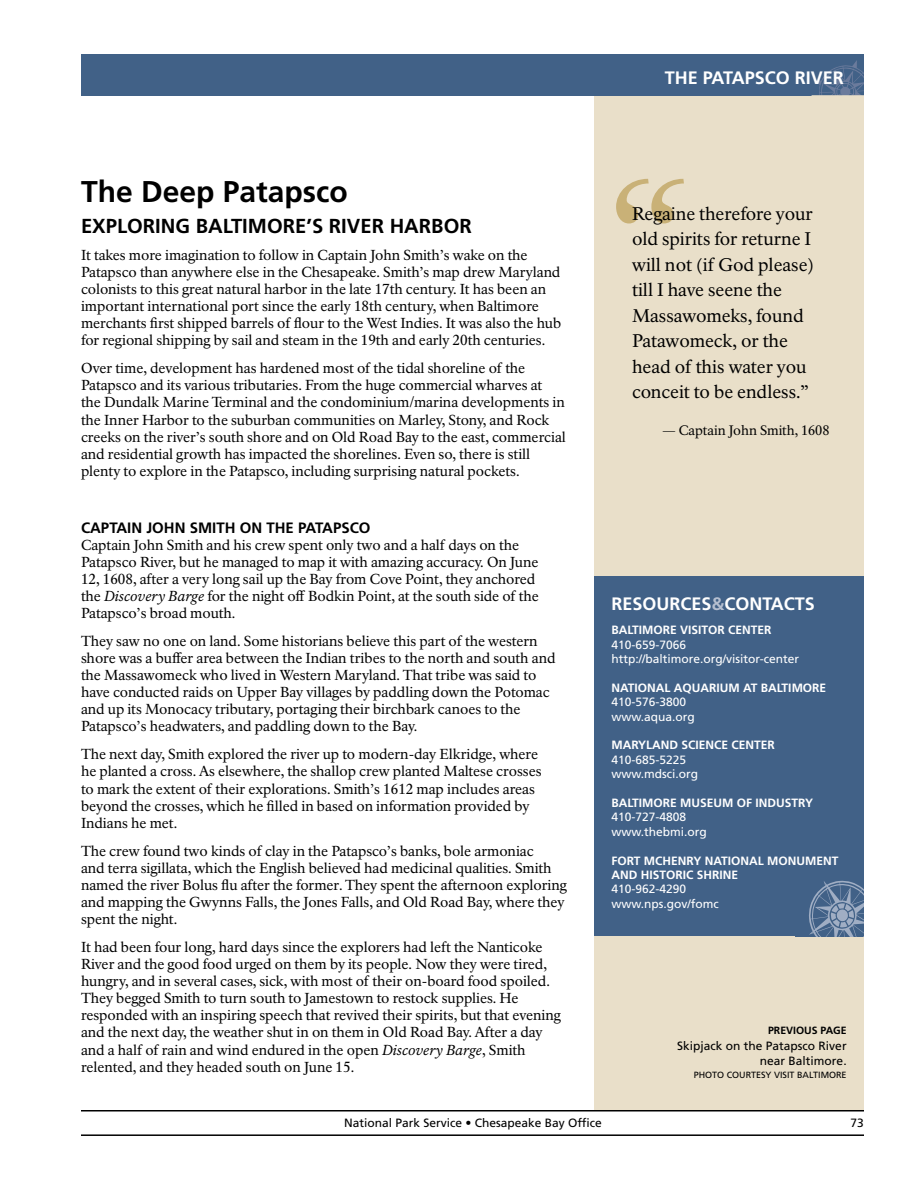
<style>
.page{position:relative;width:918px;height:1188px;background:#fff}
.page>*{position:absolute;margin:0;border:0;box-sizing:border-box;transform-origin:0 0}
.t1{font:700 30px "Frutiger LT Std";color:#000}
.t2{font:700 20.25px "Frutiger LT Std";color:#000}
.t3{font:18px/25.5px "NPS Rawlinson OT";letter-spacing:-.005em;color:#000}
.t4{font:700 18px "Frutiger LT Std";color:#fff}
.t5{font:700 15px "Frutiger LT Std";color:#000}
.t6{font:14.25px/17.1px "NPS Rawlinson OT";letter-spacing:-.005em;color:#000}
.t7{font:13.5px "NPS Rawlinson OT";color:#000}
.t8{font:12px/14.4px "Frutiger LT Std";color:#fff}
.t9{font:700 12px "Frutiger LT Std";color:#fff}
.t10{font:12px/14.4px "Frutiger LT Std";color:#000;text-align:right}
.t11{font:700 10.5px "Frutiger LT Std";color:#000}
.t12{font:9px "Frutiger LT Std";color:#000}
.s1{font-style:italic}
.s2{color:#b5bfd0}
</style>
<div class="page">
<div style="left:594px;top:93px;width:270px;height:1017px;background:#e9dfc9"></div>
<hr style="left:81px;top:1134px;width:783px;height:2px;background:#000">
<div style="left:81px;top:54px;width:783px;height:41px;background:#416187"></div>
<svg style="left:814px;top:60px;width:50px;height:35px"></svg>
<hr style="left:81px;top:1110px;width:783px;height:2px;background:#000">
<div style="left:812px;top:95px;width:52px;height:33px;background:#e9dfc9;border:2px solid #e9dfc9"></div>
<svg style="left:616px;top:179px;width:68px;height:44px"></svg>
<div style="left:594px;top:577px;width:270px;height:359px;background:#416187"></div>
<svg style="left:809px;top:881px;width:55px;height:55px"></svg>
<h1 class="t1" style="left:81px;top:174px;width:268px">THE DEEP PATAPSCO</h1>
<h2 class="t2" style="left:81px;top:214px;width:13px">EXPLORIN</h2>
<h2 class="t2" style="left:176px;top:214px;width:298px">G BALTIMORE’S RIVER HARBOR</h2>
<p class="t6" style="left:81px;top:246px;width:482px">It takes more imagination to follow in Captain John Smith’s wake on the Patapsco than anywhere else in the Chesapeake. Smith’s map drew Maryland colonists to this great natural harbor in the late 17th century. It has been an important international port since the early 18th century, when Baltimore merchants first shipped barrels of flour to the West Indies. It was also the hub for regional shipping by sail and steam in the 19th and early 20th centuries.</p>
<p class="t6" style="left:81px;top:360px;width:486px">Over time, development has hardened most of the tidal shoreline of the Patapsco and its various tributaries. From the huge commercial wharves at the Dundalk Marine Terminal and the condominium/marina developments in the Inner Harbor to the suburban communities on Marley, Stony, and Rock creeks on the river’s south shore and on Old Road Bay to the east, commercial and residential growth has impacted the shorelines. Even so, there is still plenty to explore in the Patapsco, including surprising natural pockets.</p>
<p class="t5" style="left:81px;top:518px;width:19px">CAPTAIN</p>
<p class="t5" style="left:146px;top:518px;width:18px">JOHN</p>
<p class="t5" style="left:190px;top:518px;width:19px">SMITH</p>
<p class="t5" style="left:240px;top:518px;width:37px">ON THE</p>
<p class="t5" style="left:298px;top:518px;width:10px">PATAP</p>
<p class="t5" style="left:341px;top:518px;width:29px">SCO</p>
<p class="t6" style="left:81px;top:536px;width:459px">Captain John Smith and his crew spent only two and a half days on the Patapsco River, but he managed to map it with amazing accuracy. On June 12, 1608, after a very long sail up the Bay from Cove Point, they anchored the <span class="s1">Discovery Barge</span> for the night off Bodkin Point, at the south side of the Patapsco’s broad mouth.</p>
<p class="t6" style="left:81px;top:633px;width:476px">They saw no one on land. Some historians believe this part of the western shore was a buffer area between the Indian tribes to the north and south and the Massawomeck who lived in Western Maryland. That tribe was said to have conducted raids on Upper Bay villages by paddling down the Potomac and up its Monocacy tributary, portaging their birchbark canoes to the Patapsco’s headwaters, and paddling down to the Bay.</p>
<p class="t6" style="left:81px;top:746px;width:462px">The next day, Smith explored the river up to modern-day Elkridge, where he planted a cross. As elsewhere, the shallop crew planted Maltese crosses to mark the extent of their explorations. Smith’s 1612 map includes areas beyond the crosses, which he filled in based on information provided by Indians he met.</p>
<p class="t6" style="left:81px;top:842px;width:488px">The crew found two kinds of clay in the Patapsco’s banks, bole armoniac<br>and terra sigillata, which the English believed had medicinal qualities. Smith named the river Bolus flu after the former. They spent the afternoon exploring and mapping the Gwynns Falls, the Jones Falls, and Old Road Bay, where they spent the night.</p>
<p class="t6" style="left:81px;top:939px;width:482px">It had been four long, hard days since the explorers had left the Nanticoke River and the good food urged on them by its people. Now they were tired, hungry, and in several cases, sick, with most of their on-board food spoiled.<br>They begged Smith to turn south to Jamestown to restock supplies. He responded with an inspiring speech that revived their spirits, but that evening and the next day, the weather shut in on them in Old Road Bay. After a day and a half of rain and wind endured in the open <span class="s1">Discovery Barge</span>, Smith relented, and they headed south on June 15.</p>
<p class="t4" style="left:665px;top:67px;width:12px">THE</p>
<p class="t4" style="left:703px;top:67px;width:12px">PATAP</p>
<p class="t4" style="left:755px;top:67px;width:51px">SCO RIVER</p>
<p class="t3" style="left:632px;top:201px;width:184px">Regaine therefore your old spirits for returne I will not (if God please) till I have seene the<br>Massawomeks, found<br>Patawomeck, or the head of this water you conceit to be endless.”</p>
<p class="t7" style="left:662px;top:422px;width:169px">— Captain John Smith, 1608</p>
<p class="t4" style="left:611px;top:593px;width:45px">RESOUR</p>
<p class="t4" style="left:680px;top:593px;width:68px">CES<span class="s2">&amp;</span>CONTA</p>
<p class="t4" style="left:784px;top:593px;width:33px">CTS</p>
<p class="t9" style="left:611px;top:623px;width:162px">BALTIMORE VISITOR CENTER</p>
<p class="t8" style="left:611px;top:637px;width:189px">410-659-7066 http://baltimore.org/visitor-center</p>
<p class="t9" style="left:611px;top:681px;width:216px">NATIONAL AQ UARIUM AT BALTIMORE</p>
<p class="t8" style="left:611px;top:695px;width:85px">410-576-3800 www.aqua.org</p>
<p class="t9" style="left:611px;top:738px;width:165px">MARYLAND SCIENCE CENTER</p>
<p class="t8" style="left:611px;top:752px;width:88px">410-685-5225 www.mdsci.org</p>
<p class="t9" style="left:611px;top:796px;width:203px">BALTIMORE MUSEUM OF INDUSTRY</p>
<p class="t8" style="left:611px;top:810px;width:97px">410-727-4808 www.thebmi.org</p>
<p class="t9" style="left:611px;top:853px;width:9px">FORT</p>
<p class="t9" style="left:644px;top:853px;width:28px">MCHENRY</p>
<p class="t9" style="left:705px;top:853px;width:9px">NATIONAL</p>
<p class="t9" style="left:767px;top:853px;width:10px">MONUMENT</p>
<p class="t9" style="left:611px;top:868px;width:10px">AND</p>
<p class="t9" style="left:641px;top:868px;width:27px">HI STORI</p>
<p class="t9" style="left:686px;top:868px;width:25px">C SHRINE</p>
<p class="t8" style="left:611px;top:882px;width:109px">410-962-4290 www.nps.gov/fomc</p>
<p class="t11" style="left:768px;top:1024px;width:8px">PREVIOU</p>
<p class="t11" style="left:812px;top:1024px;width:35px">S PAGE</p>
<p class="t10" style="left:677px;top:1039px;width:171px">Skipjack on the Patapsco River near Baltimore.</p>
<p class="t12" style="left:694px;top:1069px;width:40px">Photo cou</p>
<p class="t12" style="left:746px;top:1069px;width:34px">rtesy visi</p>
<p class="t12" style="left:790px;top:1069px;width:36px">t Baltimo</p>
<p class="t12" style="left:836px;top:1069px;width:12px">re</p>
<p class="t10" style="left:344px;top:1115px;width:259px">National Park Service • Chesapeake Bay Office</p>
<p class="t10" style="left:851px;top:1115px;width:15px">73</p>
</div>
